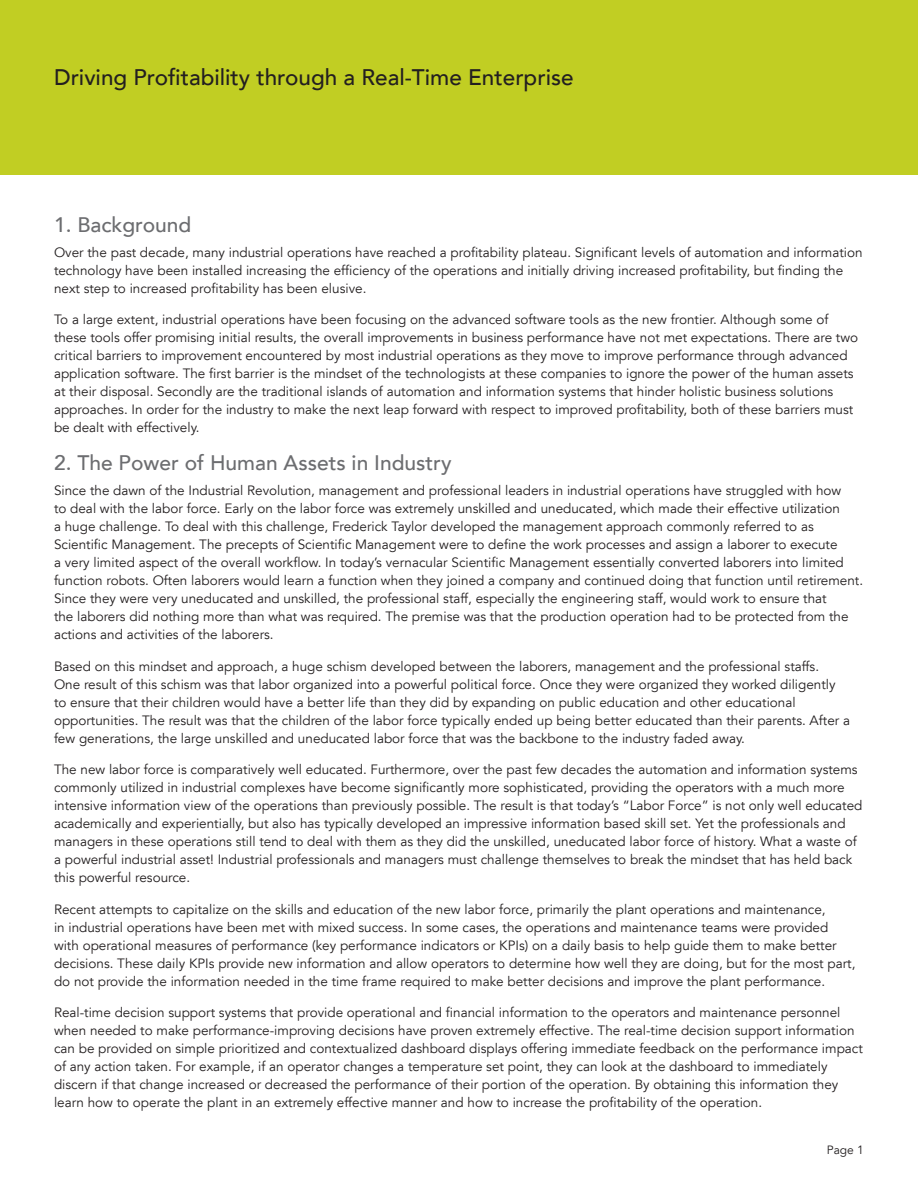
<style>
.page{position:relative;width:918px;height:1188px;background:#fff}
.page>*{position:absolute;margin:0;border:0;box-sizing:border-box;transform-origin:0 0}
.Headline{font:500 22.5px "Avenir LT";color:#231f20}
.t1{font:500 21px "Avenir LT";color:#6c6d70}
.Body_Copy{font:13.5px/18px "Avenir LT";color:#231f20}
.t2{font:12px "Avenir LT";color:#231f20}
</style>
<div class="page">
<div style="left:0;top:0;width:918px;height:176px;background:#c1ce23"></div>
<p class="Headline" style="left:54px;top:64px;width:521px">Driving Profitability through a Real-Time Enterprise</p>
<p class="t1" style="left:54px;top:212px;width:139px">1. Background</p>
<p class="Body_Copy" style="left:54px;top:243px;width:810px">Over the past decade, many industrial operations have reached a profitability plateau. Significant levels of automation and information technology have been installed increasing the efficiency of the operations and initially driving increased profitability, but finding the next step to increased profitability has been elusive.</p>
<p class="Body_Copy" style="left:54px;top:311px;width:806px">To a large extent, industrial operations have been focusing on the advanced software tools as the new frontier. Although some of these tools offer promising initial results, the overall improvements in business performance have not met expectations. There are two critical barriers to improvement encountered by most industrial operations as they move to improve performance through advanced application software. The first barrier is the mindset of the technologists at these companies to ignore the power of the human assets at their disposal. Secondly are the traditional islands of automation and information systems that hinder holistic business solutions approaches. In order for the industry to make the next leap forward with respect to improved profitability, both of these barriers must be dealt with effectively.</p>
<p class="t1" style="left:54px;top:451px;width:399px">2. The Power of Human Assets in Industry</p>
<p class="Body_Copy" style="left:54px;top:482px;width:811px">Since the dawn of the Industrial Revolution, management and professional leaders in industrial operations have struggled with how<br>to deal with the labor force. Early on the labor force was extremely unskilled and uneducated, which made their effective utilization<br>a huge challenge. To deal with this challenge, Frederick Taylor developed the management approach commonly referred to as Scientific Management. The precepts of Scientific Management were to define the work processes and assign a laborer to execute<br>a very limited aspect of the overall workflow. In today’s vernacular Scientific Management essentially converted laborers into limited function robots. Often laborers would learn a function when they joined a company and continued doing that function until retirement.<br>Since they were very uneducated and unskilled, the professional staff, especially the engineering staff, would work to ensure that<br>the laborers did nothing more than what was required. The premise was that the production operation had to be protected from the actions and activities of the laborers.</p>
<p class="Body_Copy" style="left:54px;top:657px;width:798px">Based on this mindset and approach, a huge schism developed between the laborers, management and the professional staffs.<br>One result of this schism was that labor organized into a powerful political force. Once they were organized they worked diligently to ensure that their children would have a better life than they did by expanding on public education and other educational opportunities. The result was that the children of the labor force typically ended up being better educated than their parents. After a few generations, the large unskilled and uneducated labor force that was the backbone to the industry faded away.</p>
<p class="Body_Copy" style="left:54px;top:761px;width:810px">The new labor force is comparatively well educated. Furthermore, over the past few decades the automation and information systems commonly utilized in industrial complexes have become significantly more sophisticated, providing the operators with a much more intensive information view of the operations than previously possible. The result is that today’s “Labor Force” is not only well educated academically and experientially, but also has typically developed an impressive information based skill set. Yet the professionals and managers in these operations still tend to deal with them as they did the unskilled, uneducated labor force of history. What a waste of a powerful industrial asset! Industrial professionals and managers must challenge themselves to break the mindset that has held back this powerful resource.</p>
<p class="Body_Copy" style="left:54px;top:900px;width:803px">Recent attempts to capitalize on the skills and education of the new labor force, primarily the plant operations and maintenance,<br>in industrial operations have been met with mixed success. In some cases, the operations and maintenance teams were provided with operational measures of performance (key performance indicators or KPIs) on a daily basis to help guide them to make better decisions. These daily KPIs provide new information and allow operators to determine how well they are doing, but for the most part, do not provide the information needed in the time frame required to make better decisions and improve the plant performance.</p>
<p class="Body_Copy" style="left:54px;top:1004px;width:810px">Real-time decision support systems that provide operational and financial information to the operators and maintenance personnel when needed to make performance-improving decisions have proven extremely effective. The real-time decision support information can be provided on simple prioritized and contextualized dashboard displays offering immediate feedback on the performance impact of any action taken. For example, if an operator changes a temperature set point, they can look at the dashboard to immediately discern if that change increased or decreased the performance of their portion of the operation. By obtaining this information they learn how to operate the plant in an extremely effective manner and how to increase the profitability of the operation.</p>
<p class="t2" style="left:827px;top:1143px;width:39px">Page 1</p>
</div>
